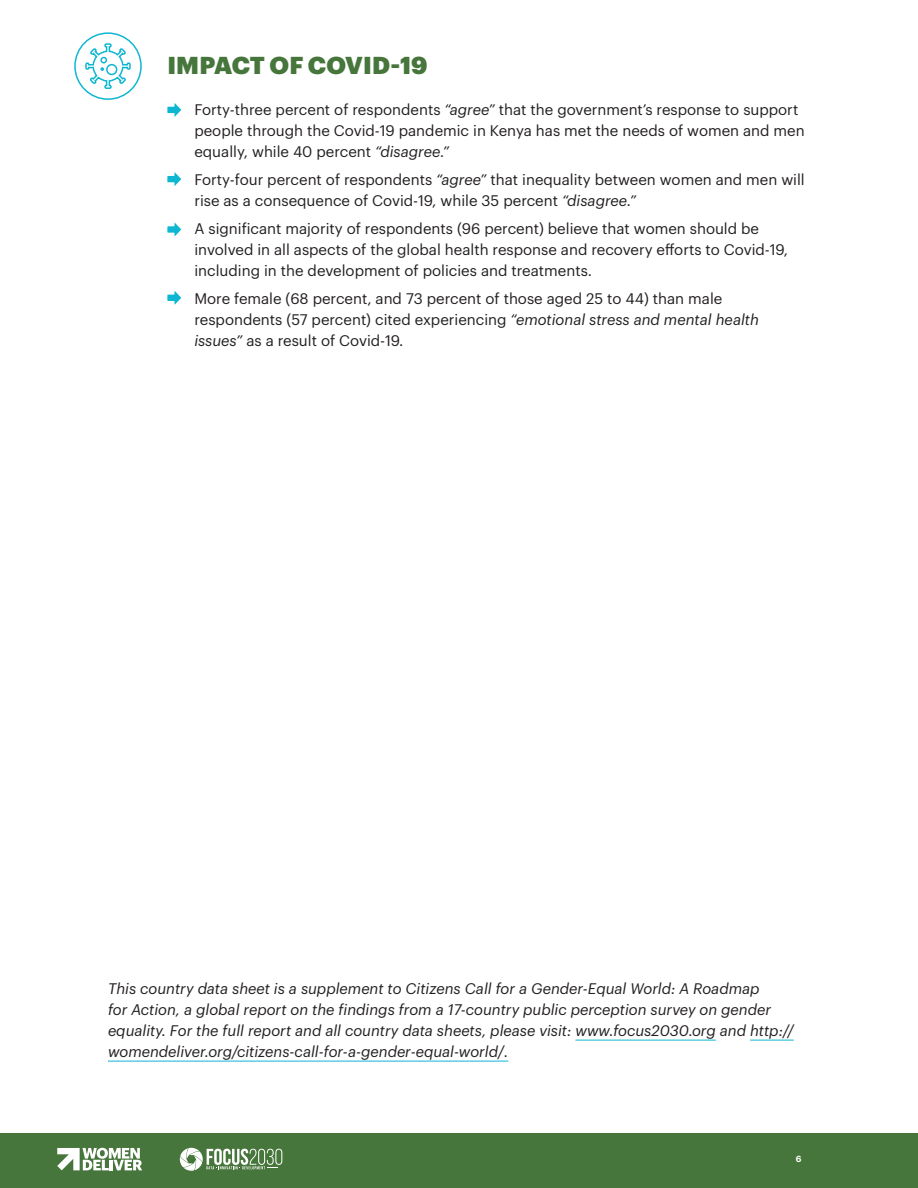
<style>
.page{position:relative;width:918px;height:1188px;background:#fff}
.page>*{position:absolute;margin:0;border:0;box-sizing:border-box;transform-origin:0 0}
.Subhead{font:900 24px "Graphik";letter-spacing:.005em;color:#46763b}
.Body{font:15px/21px "Graphik";color:#231f20}
.Body-2{font:italic 15px/21px "Graphik";color:#231f20}
.Body-3{font:600 8.7px "Graphik";color:#fff}
.s1{font-style:italic}
</style>
<div class="page">
<div style="left:0;top:1133px;width:918px;height:55px;background:#46763b"></div>
<svg style="left:179px;top:1148px;width:103px;height:23px"></svg>
<svg style="left:57px;top:1148px;width:85px;height:22px"></svg>
<div style="left:74px;top:32px;width:68px;height:68px;border:2px solid #0db7d2;border-radius:50%"></div>
<svg style="left:85px;top:43px;width:46px;height:47px"></svg>
<svg style="left:167px;top:291px;width:14px;height:14px"></svg>
<svg style="left:167px;top:223px;width:14px;height:13px"></svg>
<hr style="left:575px;top:1040px;width:141px;height:1px;background:#0db7d2">
<hr style="left:750px;top:1040px;width:44px;height:1px;background:#0db7d2">
<hr style="left:108px;top:1061px;width:400px;height:1px;background:#0db7d2">
<svg style="left:167px;top:103px;width:14px;height:14px"></svg>
<svg style="left:167px;top:172px;width:14px;height:14px"></svg>
<p class="Subhead" style="left:167px;top:47px;width:262px">IMPACT OF COVID-19</p>
<p class="Body" style="left:194px;top:98px;width:612px">Forty-three percent of respondents <span class="s1">“agree”</span> that the government’s response to support people through the Covid-19 pandemic in Kenya has met the needs of women and men equally, while 40 percent <span class="s1">“disagree.”</span></p>
<p class="Body" style="left:194px;top:168px;width:612px">Forty-four percent of respondents <span class="s1">“agree”</span> that inequality between women and men will rise as a consequence of Covid-19, while 35 percent <span class="s1">“disagree.”</span></p>
<p class="Body" style="left:194px;top:217px;width:595px">A significant majority of respondents (96 percent) believe that women should be involved in all aspects of the global health response and recovery efforts to Covid-19, including in the development of policies and treatments.</p>
<p class="Body" style="left:194px;top:286px;width:566px">More female (68 percent, and 73 percent of those aged 25 to 44) than male respondents (57 percent) cited experiencing <span class="s1">“emotional stress and mental health issues”</span> as a result of Covid-19.</p>
<p class="Body-2" style="left:108px;top:976px;width:687px">This country data sheet is a supplement to Citizens Call for a Gender-Equal World: A Roadmap<br>for Action, a global report on the findings from a 17-country public perception survey on gender equality. For the full report and all country data sheets, please visit: www.focus2030.org and http:// womendeliver.org/citizens-call-for-a-gender-equal-world/.</p>
<p class="Body-3" style="left:796px;top:1152px;width:7px">6</p>
</div>
